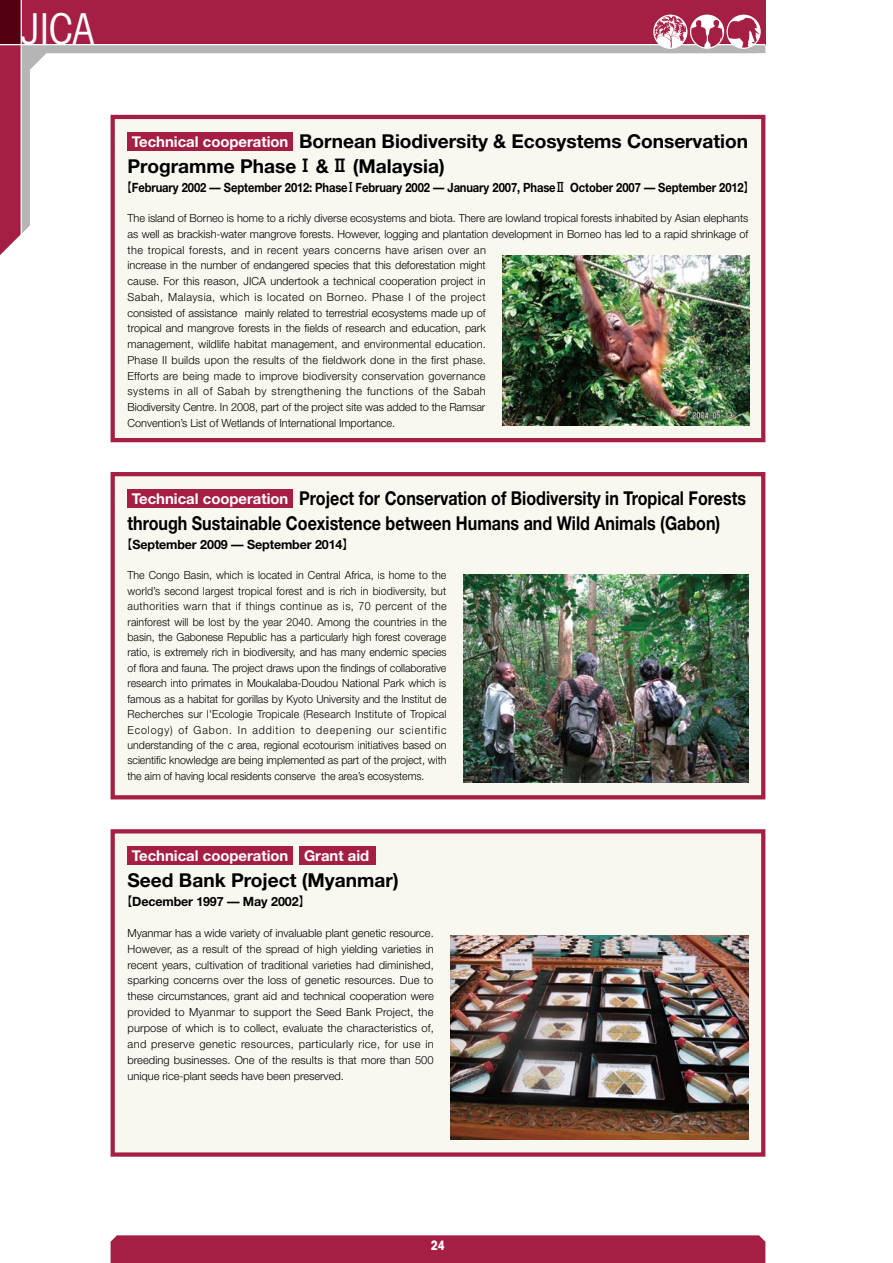
<style>
.page{position:relative;width:893px;height:1263px;background:#fff}
.page>*{position:absolute;margin:0;border:0;box-sizing:border-box;transform-origin:0 0}
.t1{font:condensed 42.45px "Avant Garde";color:#fff}
.t2{font:700 19.2px/24.5px "Helvetica Neue";color:#000;scale:.84 1}
.t3{font:700 19.2px/24.5px "Helvetica Neue";color:#000}
.t4{font:700 14.85px "Helvetica Neue";color:#fff}
.t5{font:700 12.75px "Helvetica Neue";letter-spacing:-.01em;color:#000;scale:.88 1}
.t6{font:700 12.75px "Helvetica Neue";letter-spacing:-.01em;color:#000}
.t7{font:700 condensed 12.75px "ITC Avant Garde Std";color:#fff}
.t8{font:300 11.1px/15.8px "Helvetica Neue";letter-spacing:-.005em;color:#000}
.t9{font:300 11.1px/15.5px "Helvetica Neue";letter-spacing:-.005em;color:#000;text-align:justify;scale:.95 1}
.s1{font-size:14.85px;color:#fff}
.s2{font-family:"Gothic MB101 Pro De";font-size:16.95px}
.s3{font-family:"Rodin Pro DB";font-weight:400}
.s4{font-family:"Gothic MB101 Pro";font-weight:500}
</style>
<div class="page">
<div style="left:0;top:0;width:21px;height:45px;background:#540013"></div>
<svg style="left:0;top:45px;width:21px;height:210px;background:#ab2d50"></svg>
<svg style="left:22px;top:45px;width:743px;height:189px"></svg>
<div style="left:21px;top:0;width:744px;height:45px;background:#a51e44"></div>
<hr style="left:0;top:44px;width:765px;height:1px;background:#fff">
<hr style="left:21px;top:0;width:1px;height:242px;background:#fff">
<svg style="left:653px;top:15px;width:34px;height:34px"></svg>
<svg style="left:690px;top:15px;width:34px;height:34px"></svg>
<svg style="left:726px;top:15px;width:35px;height:34px"></svg>
<svg style="left:654px;top:16px;width:105px;height:32px"></svg>
<div style="left:111px;top:1235px;width:654px;height:28px;background:#a51e44"></div>
<div style="left:111px;top:115px;width:654px;height:327px;background:#f8f7f0;border:4px solid #a51e44"></div>
<div style="left:111px;top:829px;width:654px;height:328px;background:#f8f7f0;border:4px solid #a51e44"></div>
<div style="left:111px;top:472px;width:654px;height:327px;background:#f8f7f0;border:4px solid #a51e44"></div>
<div style="left:128px;top:132px;width:165px;height:19px;background:#a51e44"></div>
<div style="left:128px;top:489px;width:165px;height:19px;background:#a51e44"></div>
<div style="left:128px;top:846px;width:165px;height:19px;background:#a51e44"></div>
<div style="left:299px;top:846px;width:77px;height:19px;background:#a51e44"></div>
<img style="left:503px;top:255px;width:246px;height:170px">
<img style="left:463px;top:574px;width:285px;height:208px">
<img style="left:451px;top:935px;width:297px;height:205px">
<p class="t1" style="left:21px;top:3px;width:75px">JICA</p>
<p class="t3" style="left:128px;top:129px;width:622px"><span class="s1">Technical cooperation</span> Bornean Biodiversity &amp; Ecosystems Conservation<br>Programme Phase <span class="s2">Ⅰ</span> &amp; <span class="s2">Ⅱ</span> (Malaysia)</p>
<p class="t5" style="left:121px;top:179px;width:722px"><span class="s3">【</span>February 2002 — September 2012: Phase<span class="s4">Ⅰ</span>February 2002 — January 2007, Phase<span class="s4">Ⅱ</span> October 2007 — September 2012<span class="s3">】</span></p>
<p class="t8" style="left:128px;top:210px;width:622px">The island of Borneo is home to a richly diverse ecosystems and biota. There are lowland tropical forests inhabited by Asian elephants as well as brackish-water mangrove forests. However, logging and plantation development in Borneo has led to a rapid shrinkage of the tropical forests, and in recent years concerns have arisen over an<br>increase in the number of endangered species that this deforestation might<br>cause. For this reason, JICA undertook a technical cooperation project in<br>Sabah, Malaysia, which is located on Borneo. Phase I of the project<br>consisted of assistance mainly related to terrestrial ecosystems made up of<br>tropical and mangrove forests in the fields of research and education, park<br>management, wildlife habitat management, and environmental education.<br>Phase II builds upon the results of the fieldwork done in the first phase.<br>Efforts are being made to improve biodiversity conservation governance<br>systems in all of Sabah by strengthening the functions of the Sabah<br>Biodiversity Centre. In 2008, part of the project site was added to the Ramsar<br>Convention’s List of Wetlands of International Importance.</p>
<p class="t2" style="left:128px;top:486px;width:738px"><span class="s1">Technical cooperation</span> Project for Conservation of Biodiversity in Tropical Forests through Sustainable Coexistence between Humans and Wild Animals (Gabon)</p>
<p class="t6" style="left:120px;top:536px;width:236px"><span class="s3">【</span>September 2009 — September 2014<span class="s3">】</span></p>
<p class="t9" style="left:128px;top:567px;width:337px">The Congo Basin, which is located in Central Africa, is home to the world’s second largest tropical forest and is rich in biodiversity, but authorities warn that if things continue as is, 70 percent of the rainforest will be lost by the year 2040. Among the countries in the basin, the Gabonese Republic has a particularly high forest coverage ratio, is extremely rich in biodiversity, and has many endemic species of flora and fauna. The project draws upon the findings of collaborative research into primates in Moukalaba-Doudou National Park which is famous as a habitat for gorillas by Kyoto University and the Institut de Recherches sur l'Ecologie Tropicale (Research Institute of Tropical Ecology) of Gabon. In addition to deepening our scientific understanding of the c area, regional ecotourism initiatives based on scientific knowledge are being implemented as part of the project, with the aim of having local residents conserve the area’s ecosystems.</p>
<p class="t4" style="left:132px;top:846px;width:239px">Technical cooperation Grant aid</p>
<p class="t3" style="left:128px;top:867px;width:273px">Seed Bank Project (Myanmar)</p>
<p class="t6" style="left:120px;top:894px;width:193px"><span class="s3">【</span>December 1997 — May 2002<span class="s3">】</span></p>
<p class="t8" style="left:128px;top:924px;width:308px;text-align:justify">Myanmar has a wide variety of invaluable plant genetic resource.<br>However, as a result of the spread of high yielding varieties in recent years, cultivation of traditional varieties had diminished, sparking concerns over the loss of genetic resources. Due to these circumstances, grant aid and technical cooperation were provided to Myanmar to support the Seed Bank Project, the purpose of which is to collect, evaluate the characteristics of, and preserve genetic resources, particularly rice, for use in breeding businesses. One of the results is that more than 500 unique rice-plant seeds have been preserved.</p>
<p class="t7" style="left:431px;top:1237px;width:16px">24</p>
</div>
